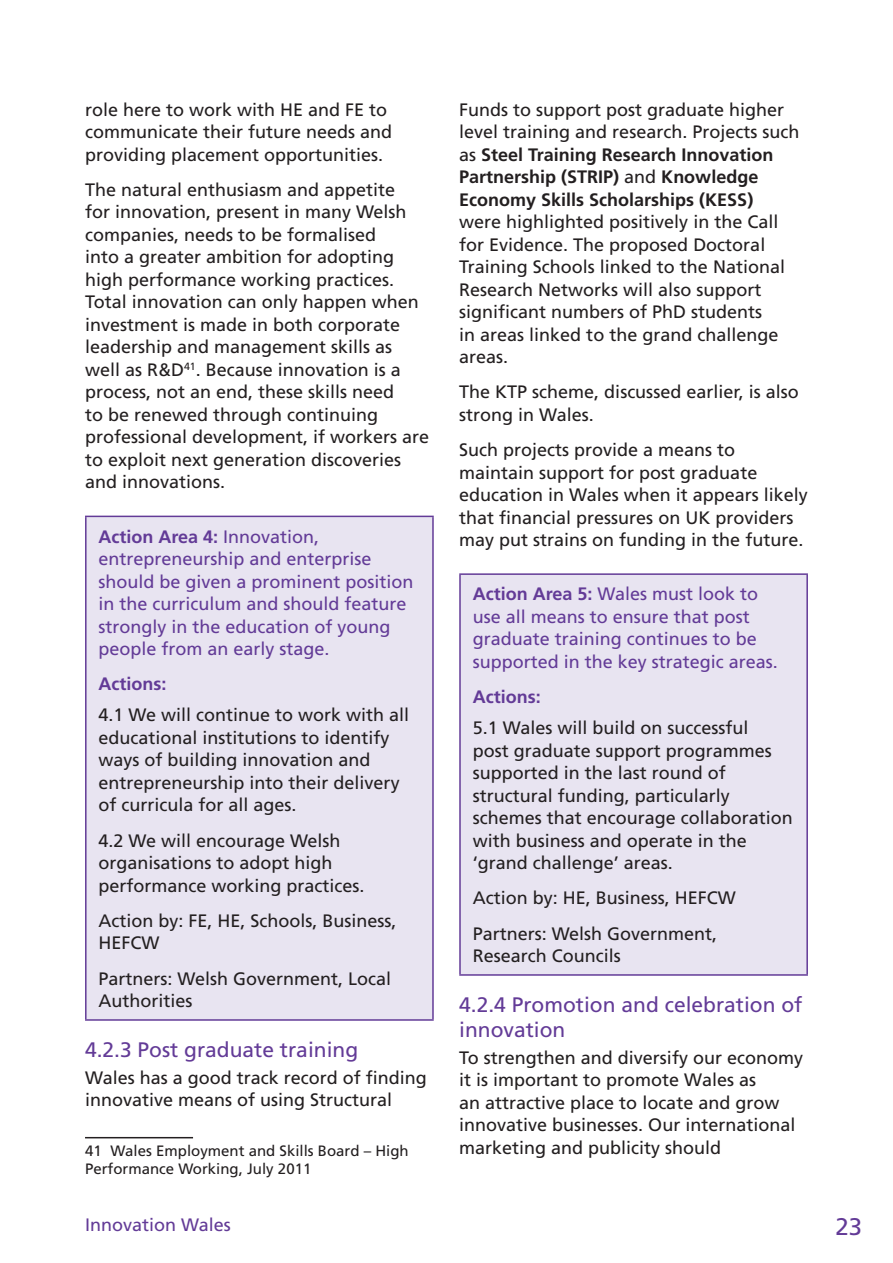
<style>
.page{position:relative;width:893px;height:1263px;background:#fff}
.page>*{position:absolute;margin:0;border:0;box-sizing:border-box;transform-origin:0 0}
.t1{font:24px "Frutiger";color:#633b97}
.Small_Title{font:21px/25.2px "Frutiger";color:#633b97}
.Body_Copy{font:18px/22.5px "Frutiger";color:#231f20}
.Small_Title-2{font:18px/22.5px "Frutiger";color:#633b97}
.Small_Title-3{font:700 18px "Frutiger";color:#633b97}
.t2{font:15px/18px "Frutiger";color:#231f20}
.s1{font-weight:700}
</style>
<div class="page">
<div style="left:86px;top:516px;width:347px;height:504px;background:#e8e4f1"></div>
<hr style="left:85px;top:516px;width:349px;height:1px;background:#633b97">
<hr style="left:85px;top:517px;width:2px;height:502px;background:#633b97">
<hr style="left:432px;top:517px;width:2px;height:502px;background:#633b97">
<hr style="left:85px;top:1019px;width:349px;height:2px;background:#633b97">
<hr style="left:85px;top:1137px;width:108px;height:1px;background:#231f20">
<div style="left:460px;top:574px;width:347px;height:401px;background:#e8e4f1"></div>
<hr style="left:459px;top:573px;width:349px;height:2px;background:#633b97">
<hr style="left:459px;top:575px;width:2px;height:399px;background:#633b97">
<hr style="left:806px;top:575px;width:2px;height:399px;background:#633b97">
<hr style="left:459px;top:974px;width:349px;height:2px;background:#633b97">
<p class="Body_Copy" style="left:85px;top:98px;width:309px">role here to work with HE and FE to communicate their future needs and providing placement opportunities.</p>
<p class="Body_Copy" style="left:85px;top:178px;width:346px">The natural enthusiasm and appetite<br>for innovation, present in many Welsh companies, needs to be formalised<br>into a greater ambition for adopting high performance working practices.<br>Total innovation can only happen when investment is made in both corporate leadership and management skills as well as R&amp;D<sup>41</sup>. Because innovation is a process, not an end, these skills need<br>to be renewed through continuing professional development, if workers are to exploit next generation discoveries and innovations.</p>
<p class="Small_Title-2" style="left:99px;top:525px;width:317px"><span class="s1">Action Area 4:</span> Innovation, entrepreneurship and enterprise should be given a prominent position in the curriculum and should feature strongly in the education of young people from an early stage.</p>
<p class="Small_Title-3" style="left:99px;top:674px;width:69px">Actions:</p>
<p class="Body_Copy" style="left:99px;top:704px;width:312px">4.1 We will continue to work with all educational institutions to identify ways of building innovation and entrepreneurship into their delivery of curricula for all ages.</p>
<p class="Body_Copy" style="left:99px;top:829px;width:268px">4.2 We will encourage Welsh organisations to adopt high performance working practices.</p>
<p class="Body_Copy" style="left:99px;top:909px;width:300px">Action by: FE, HE, Schools, Business,<br>HEFCW</p>
<p class="Body_Copy" style="left:99px;top:967px;width:294px">Partners: Welsh Government, Local<br>Authorities</p>
<p class="Small_Title" style="left:85px;top:1037px;width:275px">4.2.3 Post graduate training</p>
<p class="Body_Copy" style="left:85px;top:1066px;width:343px">Wales has a good track record of finding innovative means of using Structural</p>
<p class="t2" style="left:85px;top:1141px;width:325px">41 Wales Employment and Skills Board – High<br>Performance Working, July 2011</p>
<p class="Body_Copy" style="left:459px;top:98px;width:342px">Funds to support post graduate higher level training and research. Projects such as <span class="s1">Steel Training Research Innovation Partnership (STRIP)</span> and <span class="s1">Knowledge Economy Skills Scholarships (KESS) </span>were highlighted positively in the Call for Evidence. The proposed Doctoral Training Schools linked to the National Research Networks will also support significant numbers of PhD students<br>in areas linked to the grand challenge areas.</p>
<p class="Body_Copy" style="left:459px;top:381px;width:341px">The KTP scheme, discussed earlier, is also strong in Wales.</p>
<p class="Body_Copy" style="left:459px;top:439px;width:350px">Such projects provide a means to maintain support for post graduate education in Wales when it appears likely that financial pressures on UK providers may put strains on funding in the future.</p>
<p class="Small_Title-2" style="left:473px;top:583px;width:307px"><span class="s1">Action Area 5:</span> Wales must look to use all means to ensure that post graduate training continues to be supported in the key strategic areas.</p>
<p class="Small_Title-3" style="left:473px;top:686px;width:69px">Actions:</p>
<p class="Body_Copy" style="left:473px;top:717px;width:322px">5.1 Wales will build on successful<br>post graduate support programmes supported in the last round of structural funding, particularly schemes that encourage collaboration with business and operate in the ‘grand challenge’ areas.</p>
<p class="Body_Copy" style="left:473px;top:887px;width:265px">Action by: HE, Business, HEFCW</p>
<p class="Body_Copy" style="left:473px;top:922px;width:246px">Partners: Welsh Government,<br>Research Councils</p>
<p class="Small_Title" style="left:459px;top:992px;width:345px">4.2.4 Promotion and celebration of innovation</p>
<p class="Body_Copy" style="left:459px;top:1046px;width:345px">To strengthen and diversify our economy it is important to promote Wales as<br>an attractive place to locate and grow innovative businesses. Our international marketing and publicity should</p>
<p class="Small_Title-2" style="left:85px;top:1213px;width:147px">Innovation Wales</p>
<h1 class="t1" style="left:835px;top:1212px;width:28px">23</h1>
</div>
